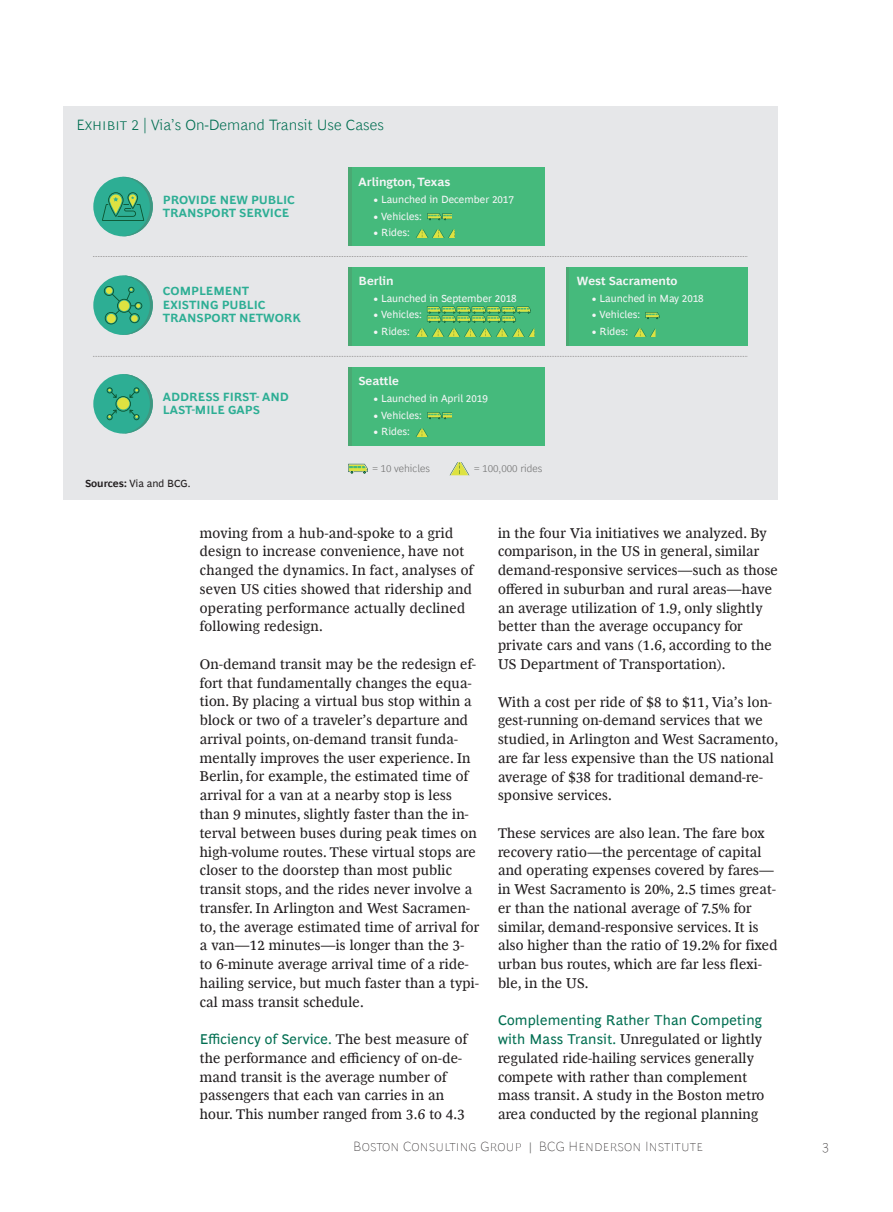
<style>
.page{position:relative;width:893px;height:1212px;background:#fff}
.page>*{position:absolute;margin:0;border:0;box-sizing:border-box;transform-origin:0 0}
.t1{font:300 15px "Henderson BCG Sans";letter-spacing:.005em;color:#006e51}
.t2{font:14.25px/18.8px "Henderson BCG Serif";letter-spacing:.015em;color:#231f20}
.t3{font:14.25px "Henderson BCG Sans";letter-spacing:.015em;color:#006e51}
.t4{font:100 13.5px "Henderson BCG Sans";letter-spacing:.01em;color:#231f20}
.t5{font:700 12px/13.5px "Henderson BCG Sans";color:#2dae94}
.t6{font:700 12px "Henderson BCG Sans";color:#f4f5f6}
.t7{font:10.5px "Henderson BCG Sans";color:#f4f5f6}
.t8{font:300 10.5px "Henderson BCG Sans";color:#707070}
.t9{font:10.5px "Henderson BCG Sans";color:#231f20}
.s1{font-weight:700}
.s2{font-family:"Henderson BCG Serif";color:#231f20}
.s3{font-family:"Henderson BCG Sans";color:#006e51}
.s4{font-weight:400;font-size:10.5px;color:#707070}
</style>
<div class="page">
<div style="left:64px;top:106px;width:714px;height:394px;background:#e6e7e9"></div>
<div style="left:93px;top:177px;width:60px;height:59px;background:#2dae94;border-radius:50%"></div>
<svg style="left:102px;top:177px;width:51px;height:59px"></svg>
<div style="left:93px;top:275px;width:60px;height:60px;background:#2dae94;border-radius:50%"></div>
<svg style="left:104px;top:275px;width:49px;height:60px"></svg>
<div style="left:93px;top:374px;width:60px;height:60px;background:#2dae94;border-radius:50%"></div>
<svg style="left:107px;top:374px;width:46px;height:60px"></svg>
<div style="left:348px;top:167px;width:197px;height:79px;background:#45ba7c"></div>
<div style="left:348px;top:367px;width:197px;height:79px;background:#45ba7c"></div>
<div style="left:348px;top:267px;width:197px;height:79px;background:#45ba7c"></div>
<div style="left:566px;top:267px;width:182px;height:79px;background:#45ba7c"></div>
<hr style="left:348px;top:167px;width:3px;height:79px;background:#4aa973">
<hr style="left:348px;top:267px;width:3px;height:79px;background:#4aa973">
<hr style="left:348px;top:367px;width:3px;height:79px;background:#4aa973">
<hr style="left:566px;top:267px;width:3px;height:79px;background:#4aa973">
<svg style="left:93px;top:256px;width:655px;height:1px"></svg>
<svg style="left:93px;top:356px;width:655px;height:1px"></svg>
<svg style="left:450px;top:462px;width:19px;height:13px"></svg>
<svg style="left:416px;top:429px;width:12px;height:8px"></svg>
<svg style="left:348px;top:464px;width:20px;height:10px"></svg>
<svg style="left:427px;top:306px;width:104px;height:17px"></svg>
<svg style="left:645px;top:312px;width:15px;height:7px"></svg>
<svg style="left:427px;top:213px;width:25px;height:7px"></svg>
<svg style="left:427px;top:412px;width:25px;height:7px"></svg>
<svg style="left:416px;top:230px;width:39px;height:8px"></svg>
<svg style="left:416px;top:329px;width:119px;height:8px"></svg>
<svg style="left:634px;top:329px;width:21px;height:8px"></svg>
<p class="t1" style="left:77px;top:114px;width:309px">EXHIBIT 2 | Via’s On-Demand Transit Use Cases</p>
<p class="t5" style="left:163px;top:192px;width:134px">PROVIDE NEW PUBLIC<br>TRANSPORT SERVICE</p>
<p class="t5" style="left:163px;top:284px;width:140px">COMPLEMENT<br>EXISTING PUBLIC<br>TRANSPORT NETWORK</p>
<p class="t5" style="left:163px;top:389px;width:127px">ADDRESS FIRST- AND<br>LAST-MILE GAPS</p>
<p class="t9" style="left:85px;top:476px;width:107px"><span class="s1">Sources:</span> Via and BCG.</p>
<p class="t6" style="left:359px;top:173px;width:93px">Arlington, Texas</p>
<p class="t7" style="left:374px;top:192px;width:142px">• Launched in December 2017</p>
<p class="t7" style="left:374px;top:208px;width:50px">• Vehicles:</p>
<p class="t7" style="left:374px;top:225px;width:38px">• Rides:</p>
<p class="t6" style="left:359px;top:272px;width:37px">Berlin</p>
<p class="t7" style="left:374px;top:290px;width:145px">• Launched in September 2018</p>
<p class="t7" style="left:374px;top:307px;width:50px">• Vehicles:</p>
<p class="t7" style="left:374px;top:324px;width:38px">• Rides:</p>
<p class="t6" style="left:359px;top:372px;width:42px">Seattle</p>
<p class="t7" style="left:374px;top:391px;width:116px">• Launched in April 2019</p>
<p class="t7" style="left:374px;top:407px;width:50px">• Vehicles:</p>
<p class="t7" style="left:374px;top:424px;width:38px">• Rides:</p>
<p class="t8" style="left:372px;top:461px;width:59px">= 10 vehicles</p>
<p class="t8" style="left:474px;top:461px;width:70px">= 100,000 rides</p>
<p class="t6" style="left:577px;top:272px;width:102px">West Sacramento</p>
<p class="t7" style="left:592px;top:290px;width:113px">• Launched in May 2018</p>
<p class="t7" style="left:592px;top:307px;width:50px">• Vehicles:</p>
<p class="t7" style="left:592px;top:324px;width:38px">• Rides:</p>
<p class="t2" style="left:200px;top:522px;width:275px">moving from a hub-and-spoke to a grid design to increase convenience, have not changed the dynamics. In fact, analyses of seven US cities showed that ridership and operating performance actually declined following redesign.</p>
<p class="t2" style="left:200px;top:653px;width:281px">On-demand transit may be the redesign ef&shy;fort that fundamentally changes the equa&shy;tion. By placing a virtual bus stop within a block or two of a traveler’s departure and arrival points, on-demand transit funda&shy;mentally improves the user experience. In Berlin, for example, the estimated time of arrival for a van at a nearby stop is less than 9 minutes, slightly faster than the in&shy;terval between buses during peak times on high-volume routes. These virtual stops are closer to the doorstep than most public transit stops, and the rides never involve a transfer. In Arlington and West Sacramen&shy;to, the average estimated time of arrival for a van—12 minutes—is longer than the 3- to 6-minute average arrival time of a ride&shy;hailing service, but much faster than a typi&shy;cal mass transit schedule.</p>
<p class="t3" style="left:200px;top:1029px;width:269px">Efficiency of Service. <span class="s2">The best measure of</span></p>
<p class="t2" style="left:200px;top:1047px;width:267px">the performance and efficiency of on-de&shy;mand transit is the average number of passengers that each van carries in an hour. This number ranged from 3.6 to 4.3</p>
<p class="t2" style="left:498px;top:522px;width:281px">in the four Via initiatives we analyzed. By comparison, in the US in general, similar demand-responsive services—such as those offered in suburban and rural areas—have an average utilization of 1.9, only slightly better than the average occupancy for private cars and vans (1.6, according to the US Department of Transportation).</p>
<p class="t2" style="left:498px;top:691px;width:282px">With a cost per ride of $8 to $11, Via’s lon&shy;gest-running on-demand services that we studied, in Arlington and West Sacramento, are far less expensive than the US national average of $38 for traditional demand-re&shy;sponsive services.</p>
<p class="t2" style="left:498px;top:822px;width:281px">These services are also lean. The fare box recovery ratio—the percentage of capital and operating expenses covered by fares— in West Sacramento is 20%, 2.5 times great&shy;er than the national average of 7.5% for similar, demand-responsive services. It is also higher than the ratio of 19.2% for fixed urban bus routes, which are far less flexi&shy;ble, in the US.</p>
<p class="t3" style="left:498px;top:1010px;width:266px">Complementing Rather Than Competing</p>
<p class="t2" style="left:498px;top:1029px;width:268px"><span class="s3">with Mass Transit.</span> Unregulated or lightly regulated ride-hailing services generally compete with rather than complement mass transit. A study in the Boston metro area conducted by the regional planning</p>
<p class="t4" style="left:353px;top:1136px;width:351px">Boston Consulting Group <span class="s4">|</span> BCG Henderson Institute</p>
<p class="t4" style="left:822px;top:1136px;width:9px">3</p>
</div>
